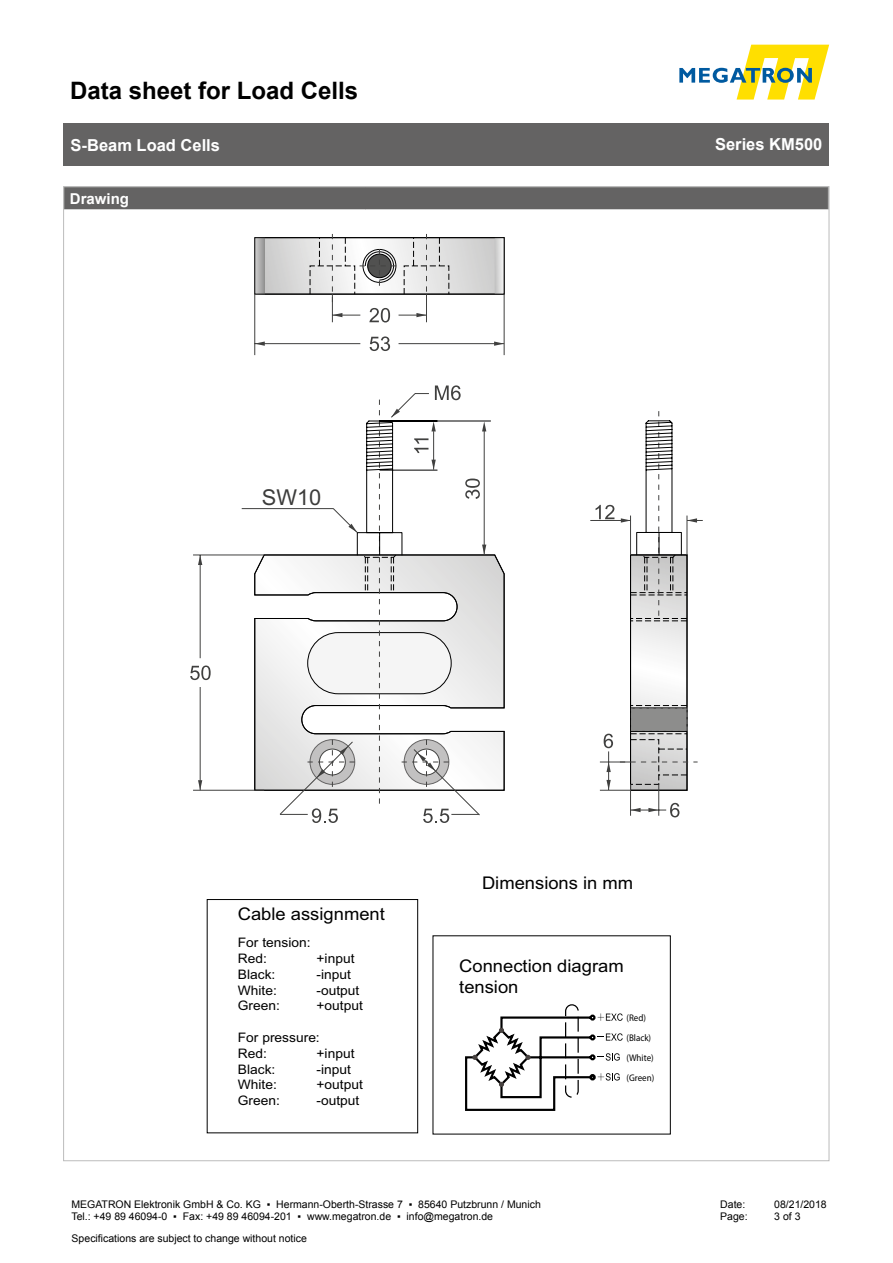
<style>
.page{position:relative;width:893px;height:1263px;background:#fff}
.page>*{position:absolute;margin:0;border:0;box-sizing:border-box;transform-origin:0 0}
.t1{font:700 24px "Arial";color:#000}
.t2{font:21.9px "Arial";color:#3c3c3b}
.t3{font:17.55px/21px "Arial";color:#000;scale:1.05 1}
.t4{font:700 16.5px "Arial";color:#fff}
.t5{font:700 15px "Arial";color:#fff}
.t6{font:13.05px/15.8px "Arial";color:#000;scale:1.05 1}
.t7{font:10.5px/12.6px "Arial";color:#000}
.t8{font:9.6px/20px "FZLTHK GBK1 0";color:#000;scale:.94 1}
</style>
<div class="page">
<svg style="left:679px;top:45px;width:150px;height:55px"></svg>
<div style="left:64px;top:123px;width:765px;height:43px;background:#646363"></div>
<div style="left:65px;top:188px;width:762px;height:21px;background:#646363"></div>
<div style="left:565px;top:1004px;width:14px;height:94px;border:1px dashed #000;border-radius:6px"></div>
<svg style="left:465px;top:1013px;width:158px;height:98px"></svg>
<div style="left:207px;top:899px;width:211px;height:234px;border:1px solid #000"></div>
<hr style="left:504px;top:294px;width:1px;height:61px;background:#40403f">
<hr style="left:254px;top:294px;width:1px;height:61px;background:#40403f">
<hr style="left:255px;top:343px;width:105px;height:1px;background:#40403f">
<svg style="left:255px;top:341px;width:10px;height:5px"></svg>
<svg style="left:494px;top:341px;width:10px;height:5px"></svg>
<svg style="left:370px;top:336px;width:20px;height:15px"></svg>
<hr style="left:399px;top:343px;width:105px;height:1px;background:#40403f">
<svg style="left:254px;top:234px;width:251px;height:88px"></svg>
<hr style="left:193px;top:790px;width:71px;height:1px;background:#40403f">
<hr style="left:193px;top:555px;width:71px;height:1px;background:#40403f">
<hr style="left:200px;top:555px;width:1px;height:103px;background:#40403f">
<svg style="left:190px;top:665px;width:21px;height:15px"></svg>
<svg style="left:198px;top:555px;width:4px;height:10px"></svg>
<svg style="left:198px;top:780px;width:4px;height:10px"></svg>
<hr style="left:200px;top:687px;width:1px;height:103px;background:#40403f">
<svg style="left:241px;top:385px;width:462px;height:438px"></svg>
<h1 class="t1" style="left:70px;top:74px;width:290px">Data sheet for Load Cells</h1>
<h3 class="t4" style="left:71px;top:134px;width:151px">S-Beam Load Cells</h3>
<h3 class="t4" style="left:715px;top:133px;width:109px">Series KM500</h3>
<p class="t5" style="left:70px;top:189px;width:61px">Drawing</p>
<p class="t2" style="left:262px;top:483px;width:61px">SW10</p>
<p class="t3" style="left:238px;top:904px;width:142px">Cable assignment</p>
<p class="t6" style="left:238px;top:935px;width:71px">For tension:<br>Red:</p>
<p class="t6" style="left:317px;top:951px;width:38px">+input</p>
<p class="t6" style="left:238px;top:966px;width:37px">Black:</p>
<p class="t6" style="left:317px;top:966px;width:34px">-input</p>
<p class="t6" style="left:238px;top:982px;width:39px">White:</p>
<p class="t6" style="left:317px;top:982px;width:42px">-output</p>
<p class="t6" style="left:238px;top:998px;width:42px">Green:</p>
<p class="t6" style="left:316px;top:998px;width:46px">+output</p>
<p class="t6" style="left:238px;top:1030px;width:80px">For pressure:<br>Red:</p>
<p class="t6" style="left:317px;top:1045px;width:38px">+input</p>
<p class="t6" style="left:238px;top:1061px;width:37px">Black:</p>
<p class="t6" style="left:317px;top:1061px;width:34px">-input</p>
<p class="t6" style="left:238px;top:1077px;width:39px">White:</p>
<p class="t6" style="left:317px;top:1077px;width:46px">+output</p>
<p class="t6" style="left:238px;top:1093px;width:42px">Green:</p>
<p class="t6" style="left:316px;top:1093px;width:42px">-output</p>
<p class="t3" style="left:482px;top:872px;width:145px">Dimensions in mm</p>
<p class="t3" style="left:459px;top:955px;width:158px">Connection diagram tension</p>
<p class="t8" style="left:626px;top:1007px;width:31px">(Red) (Black) (White) (Green)</p>
<p class="t7" style="left:71px;top:1198px;width:471px">MEGATRON Elektronik GmbH &amp; Co. KG ▪ Hermann-Oberth-Strasse 7 ▪ 85640 Putzbrunn / Munich<br>Tel.: +49 89 46094-0 ▪ Fax: +49 89 46094-201 ▪ www.megatron.de ▪ info@megatron.de</p>
<p class="t7" style="left:720px;top:1198px;width:27px">Date:</p>
<p class="t7" style="left:774px;top:1198px;width:54px">08/21/2018</p>
<p class="t7" style="left:720px;top:1210px;width:29px">Page:</p>
<p class="t7" style="left:774px;top:1210px;width:28px">3 of 3</p>
<p class="t7" style="left:72px;top:1232px;width:237px">Specifications are subject to change without notice</p>
</div>
